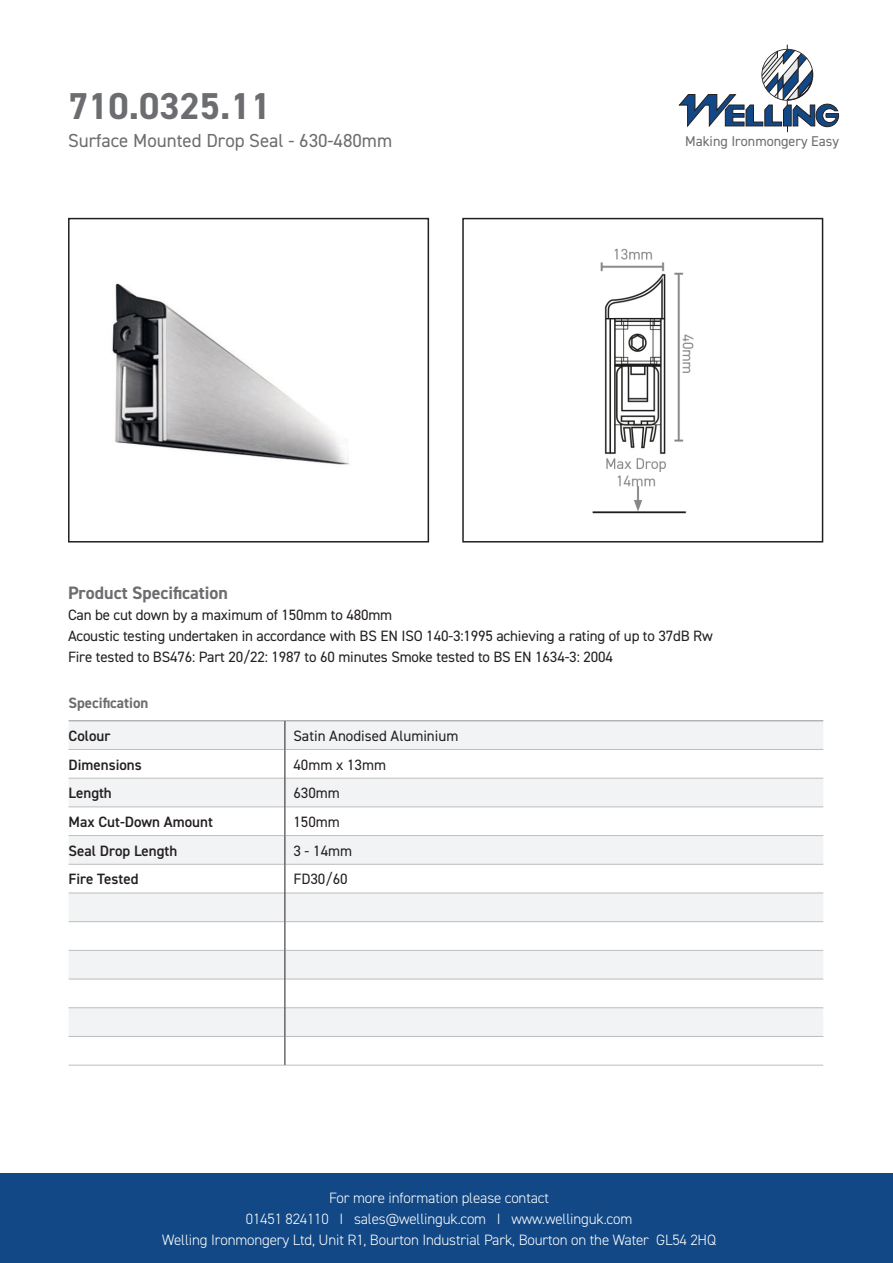
<style>
.page{position:relative;width:893px;height:1263px;background:#fff}
.page>*{position:absolute;margin:0;border:0;box-sizing:border-box;transform-origin:0 0}
.t1{font:700 37.5px "DIN2014";color:#6c6d70}
.t2{font:18.9px "DIN2014";color:#6c6d70}
.t3{font:700 18px "DIN2014";color:#6c6d70}
.t4{font:15px/21px "DIN2014";letter-spacing:-.01em;color:#231f20}
.t5{font:300 15px/21px "DIN2014";letter-spacing:-.01em;color:#fff;text-align:center}
.t6{font:600 15px "DIN2014";color:#231f20}
.t7{font:700 15px "DIN2014";color:#6c6d70}
.t8{font:14.1px "DIN2014";color:#6c6d70}
</style>
<div class="page">
<div style="left:0;top:1174px;width:893px;height:89px;background:#124885"></div>
<svg style="left:678px;top:45px;width:161px;height:87px"></svg>
<div style="left:68px;top:218px;width:361px;height:324px;border:2px solid #231f20"></div>
<div style="left:462px;top:218px;width:361px;height:324px;border:2px solid #231f20"></div>
<svg style="left:69px;top:721px;width:754px;height:315px;fill:#f2f3f4"></svg>
<hr style="left:69px;top:720px;width:216px;height:1px;background:#939598">
<hr style="left:285px;top:720px;width:538px;height:1px;background:#939598">
<hr style="left:69px;top:749px;width:216px;height:1px;background:#bcbdc0">
<hr style="left:285px;top:749px;width:538px;height:1px;background:#bcbdc0">
<hr style="left:69px;top:778px;width:216px;height:1px;background:#bcbdc0">
<hr style="left:285px;top:778px;width:538px;height:1px;background:#bcbdc0">
<hr style="left:69px;top:807px;width:216px;height:1px;background:#bcbdc0">
<hr style="left:285px;top:807px;width:538px;height:1px;background:#bcbdc0">
<hr style="left:69px;top:835px;width:216px;height:1px;background:#bcbdc0">
<hr style="left:285px;top:835px;width:538px;height:1px;background:#bcbdc0">
<hr style="left:69px;top:864px;width:216px;height:1px;background:#bcbdc0">
<hr style="left:285px;top:864px;width:538px;height:1px;background:#bcbdc0">
<hr style="left:69px;top:893px;width:216px;height:1px;background:#bcbdc0">
<hr style="left:285px;top:893px;width:538px;height:1px;background:#bcbdc0">
<hr style="left:69px;top:921px;width:216px;height:1px;background:#bcbdc0">
<hr style="left:285px;top:921px;width:538px;height:1px;background:#bcbdc0">
<hr style="left:69px;top:950px;width:216px;height:1px;background:#bcbdc0">
<hr style="left:285px;top:950px;width:538px;height:1px;background:#bcbdc0">
<hr style="left:69px;top:979px;width:216px;height:1px;background:#bcbdc0">
<hr style="left:285px;top:979px;width:538px;height:1px;background:#bcbdc0">
<hr style="left:69px;top:1007px;width:216px;height:1px;background:#bcbdc0">
<hr style="left:285px;top:1007px;width:538px;height:1px;background:#bcbdc0">
<hr style="left:69px;top:1036px;width:216px;height:1px;background:#bcbdc0">
<hr style="left:285px;top:1036px;width:538px;height:1px;background:#bcbdc0">
<hr style="left:69px;top:1065px;width:216px;height:1px;background:#bcbdc0">
<hr style="left:285px;top:1065px;width:538px;height:1px;background:#bcbdc0">
<svg style="left:285px;top:721px;width:1px;height:344px"></svg>
<img style="left:112px;top:283px;width:237px;height:182px">
<img style="left:592px;top:248px;width:102px;height:266px">
<p class="t1" style="left:68px;top:81px;width:204px">710.0325.11</p>
<p class="t2" style="left:68px;top:128px;width:326px">Surface Mounted Drop Seal - 630-480mm</p>
<p class="t8" style="left:685px;top:132px;width:155px">Making Ironmongery Easy</p>
<p class="t3" style="left:68px;top:581px;width:161px">Product Specification</p>
<p class="t4" style="left:68px;top:604px;width:646px">Can be cut down by a maximum of 150mm to 480mm<br>Acoustic testing undertaken in accordance with BS EN ISO 140-3:1995 achieving a rating of up to 37dB Rw<br>Fire tested to BS476: Part 20/22: 1987 to 60 minutes Smoke tested to BS EN 1634-3: 2004</p>
<p class="t7" style="left:69px;top:693px;width:81px">Specification</p>
<p class="t6" style="left:69px;top:726px;width:43px">Colour</p>
<p class="t4" style="left:293px;top:725px;width:166px">Satin Anodised Aluminium</p>
<p class="t6" style="left:69px;top:754px;width:75px">Dimensions</p>
<p class="t4" style="left:293px;top:754px;width:94px">40mm x 13mm</p>
<p class="t6" style="left:69px;top:783px;width:45px">Length</p>
<p class="t4" style="left:293px;top:782px;width:48px">630mm</p>
<p class="t6" style="left:69px;top:812px;width:146px">Max Cut-Down Amount</p>
<p class="t4" style="left:293px;top:811px;width:48px">150mm</p>
<p class="t6" style="left:69px;top:841px;width:110px">Seal Drop Length</p>
<p class="t4" style="left:293px;top:840px;width:60px">3 - 14mm</p>
<p class="t6" style="left:69px;top:869px;width:71px">Fire Tested</p>
<p class="t4" style="left:293px;top:868px;width:56px">FD30/60</p>
<p class="t5" style="left:162px;top:1187px;width:555px">For more information please contact<br>01451 824110 I sales@wellinguk.com I www.wellinguk.com<br>Welling Ironmongery Ltd, Unit R1, Bourton Industrial Park, Bourton on the Water GL54 2HQ</p>
</div>
